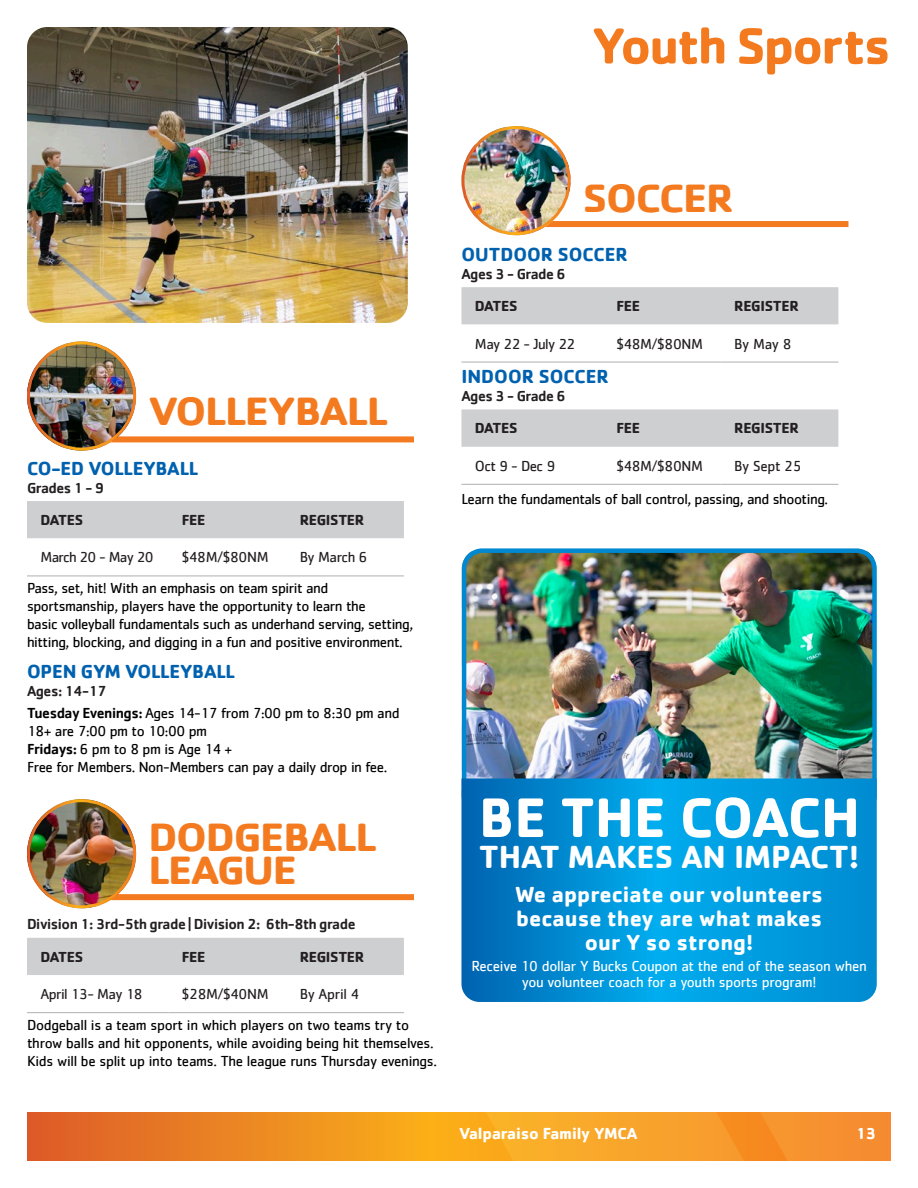
<style>
.page{position:relative;width:918px;height:1188px;background:#fff}
.page>*{position:absolute;margin:0;border:0;box-sizing:border-box;transform-origin:0 0}
.t1{font:700 57.75px "Cachet";color:#fff}
.t2{font:700 52.5px "Cachet";letter-spacing:-.04em;color:#f47a20}
.t3{font:700 40.8px/33px "Cachet";letter-spacing:-.03em;color:#f47a20;scale:1.07 1}
.t4{font:700 33px "Cachet";color:#fff}
.t5{font:700 22.5px/24px "Cachet";color:#fff;text-align:center}
.t6{font:700 19.5px "Cachet";letter-spacing:-.01em;color:#0061af}
.t7{font:700 16.5px "Cachet";letter-spacing:-.01em;color:#fff}
.t8{font:15px/18px "Cachet";letter-spacing:-.03em;color:#000}
.t9{font:15px/16.5px "Cachet";letter-spacing:-.02em;color:#fff;text-align:center}
.t10{font:15px "Cachet";letter-spacing:-.02em;color:#231f20}
.t11{font:500 15px "Cachet";letter-spacing:-.03em;color:#231f20}
.t12{font:700 15px "Cachet";letter-spacing:-.02em;color:#231f20}
.t13{font:15px "Cachet";letter-spacing:-.04em;color:#231f20}
.t14{font:15px "Cachet";letter-spacing:-.05em;color:#231f20}
.s1{font-weight:500;color:#231f20}
.s2{font-weight:500}
</style>
<div class="page">
<svg style="left:27px;top:1112px;width:386px;height:49px;background:#ea8222"></svg>
<img style="left:413px;top:1112px;width:478px;height:49px">
<div style="left:522px;top:221px;width:326px;height:6px;background:#f47a20"></div>
<img style="left:461px;top:126px;width:110px;height:109px;border-radius:55px">
<div style="left:461px;top:126px;width:110px;height:109px;border:3px solid #fff;border-radius:50%"></div>
<svg style="left:461px;top:287px;width:377px;height:75px"></svg>
<hr style="left:461px;top:362px;width:142px;height:1px;background:#adafb1">
<hr style="left:603px;top:362px;width:118px;height:1px;background:#adafb1">
<hr style="left:721px;top:362px;width:117px;height:1px;background:#adafb1">
<svg style="left:461px;top:409px;width:377px;height:75px"></svg>
<hr style="left:461px;top:484px;width:142px;height:1px;background:#adafb1">
<hr style="left:603px;top:484px;width:118px;height:1px;background:#adafb1">
<hr style="left:721px;top:484px;width:117px;height:1px;background:#adafb1">
<div style="left:88px;top:894px;width:326px;height:6px;background:#f47a20"></div>
<img style="left:27px;top:799px;width:109px;height:109px;border-radius:55px">
<div style="left:27px;top:799px;width:109px;height:109px;border:3px solid #fff;border-radius:50%"></div>
<div style="left:27px;top:938px;width:377px;height:37px;background:#cecfd1"></div>
<hr style="left:27px;top:1012px;width:141px;height:1px;background:#adafb1">
<hr style="left:168px;top:1012px;width:118px;height:1px;background:#adafb1">
<hr style="left:286px;top:1012px;width:118px;height:1px;background:#adafb1">
<div style="left:88px;top:436px;width:326px;height:6px;background:#f47a20"></div>
<img style="left:27px;top:341px;width:109px;height:110px;border-radius:55px">
<div style="left:27px;top:341px;width:109px;height:110px;border:3px solid #fff;border-radius:50%"></div>
<svg style="left:27px;top:501px;width:377px;height:75px"></svg>
<hr style="left:27px;top:576px;width:141px;height:1px;background:#adafb1">
<hr style="left:168px;top:576px;width:118px;height:1px;background:#adafb1">
<hr style="left:286px;top:576px;width:118px;height:1px;background:#adafb1">
<img style="left:467px;top:553px;width:405px;height:225px">
<div style="left:462px;top:548px;width:415px;height:268px;border:4px solid #0089d0;border-radius:18px"></div>
<svg style="left:461px;top:778px;width:416px;height:224px;background:#0192d7"></svg>
<img style="left:27px;top:27px;width:381px;height:296px">
<h2 class="t2" style="left:592px;top:12px;width:300px">Youth Sports</h2>
<h3 class="t3" style="left:148px;top:393px;width:225px">VOLLEYBALL</h3>
<h3 class="t6" style="left:27px;top:455px;width:173px">CO-ED VOLLEYBALL</h3>
<p class="t11" style="left:27px;top:478px;width:79px">Grades 1 - 9</p>
<p class="t12" style="left:40px;top:510px;width:44px">DATES</p>
<p class="t12" style="left:182px;top:510px;width:25px">FEE</p>
<p class="t12" style="left:300px;top:510px;width:66px">REGISTER</p>
<p class="t14" style="left:40px;top:549px;width:115px">March 20 - May 20</p>
<p class="t10" style="left:182px;top:549px;width:88px">$48M/$80NM</p>
<p class="t10" style="left:300px;top:549px;width:70px">By March 6</p>
<p class="t8" style="left:27px;top:579px;width:388px">Pass, set, hit! With an emphasis on team spirit and sportsmanship, players have the opportunity to learn the<br>basic volleyball fundamentals such as underhand serving, setting, hitting, blocking, and digging in a fun and positive environment.</p>
<h3 class="t6" style="left:27px;top:659px;width:210px">OPEN GYM VOLLEYBALL</h3>
<p class="t8" style="left:27px;top:679px;width:374px;line-height:22.4px"><span class="s1">Ages: 14-17<br></span><span class="s2">Tuesday Evenings:</span> Ages 14-17 from 7:00 pm to 8:30 pm and</p>
<p class="t8" style="left:27px;top:722px;width:362px">18+ are 7:00 pm to 10:00 pm<br><span class="s2">Fridays:</span> 6 pm to 8 pm is Age 14 +<br>Free for Members. Non-Members can pay a daily drop in fee.</p>
<h3 class="t3" style="left:148px;top:819px;width:215px">DODGEBALL<br>LEAGUE</h3>
<p class="t11" style="left:27px;top:915px;width:330px">Division 1: 3rd-5th grade | Division 2: 6th-8th grade</p>
<p class="t12" style="left:40px;top:947px;width:44px">DATES</p>
<p class="t12" style="left:182px;top:947px;width:25px">FEE</p>
<p class="t12" style="left:300px;top:947px;width:66px">REGISTER</p>
<p class="t13" style="left:40px;top:985px;width:104px">April 13- May 18</p>
<p class="t10" style="left:182px;top:985px;width:88px">$28M/$40NM</p>
<p class="t10" style="left:300px;top:985px;width:61px">By April 4</p>
<p class="t8" style="left:27px;top:1015px;width:412px">Dodgeball is a team sport in which players on two teams try to throw balls and hit opponents, while avoiding being hit themselves.<br>Kids will be split up into teams. The league runs Thursday evenings.</p>
<h3 class="t3" style="left:583px;top:180px;width:142px">SOCCER</h3>
<h3 class="t6" style="left:461px;top:242px;width:168px">OUTDOOR SOCCER</h3>
<p class="t11" style="left:461px;top:265px;width:106px">Ages 3 - Grade 6</p>
<p class="t12" style="left:475px;top:296px;width:44px">DATES</p>
<p class="t12" style="left:616px;top:296px;width:25px">FEE</p>
<p class="t12" style="left:734px;top:296px;width:66px">REGISTER</p>
<p class="t13" style="left:475px;top:335px;width:102px">May 22 - July 22</p>
<p class="t10" style="left:616px;top:335px;width:88px">$48M/$80NM</p>
<p class="t10" style="left:734px;top:335px;width:59px">By May 8</p>
<h3 class="t6" style="left:461px;top:364px;width:149px">INDOOR SOCCER</h3>
<p class="t11" style="left:461px;top:387px;width:106px">Ages 3 - Grade 6</p>
<p class="t12" style="left:475px;top:419px;width:44px">DATES</p>
<p class="t12" style="left:616px;top:419px;width:25px">FEE</p>
<p class="t12" style="left:734px;top:419px;width:66px">REGISTER</p>
<p class="t10" style="left:475px;top:457px;width:82px">Oct 9 - Dec 9</p>
<p class="t10" style="left:616px;top:457px;width:88px">$48M/$80NM</p>
<p class="t10" style="left:734px;top:457px;width:69px">By Sept 25</p>
<p class="t8" style="left:461px;top:489px;width:368px">Learn the fundamentals of ball control, passing, and shooting.</p>
<h1 class="t1" style="left:479px;top:780px;width:383px">BE THE COACH</h1>
<h3 class="t4" style="left:479px;top:836px;width:381px">THAT MAKES AN IMPACT!</h3>
<h3 class="t5" style="left:515px;top:881px;width:309px">We appreciate our volunteers because they are what makes our Y so strong!</h3>
<p class="t9" style="left:471px;top:957px;width:397px">Receive 10 dollar Y Bucks Coupon at the end of the season when you volunteer coach for a youth sports program!</p>
<p class="t7" style="left:459px;top:1122px;width:180px">Valparaiso Family YMCA</p>
<p class="t7" style="left:856px;top:1123px;width:22px">13</p>
</div>
